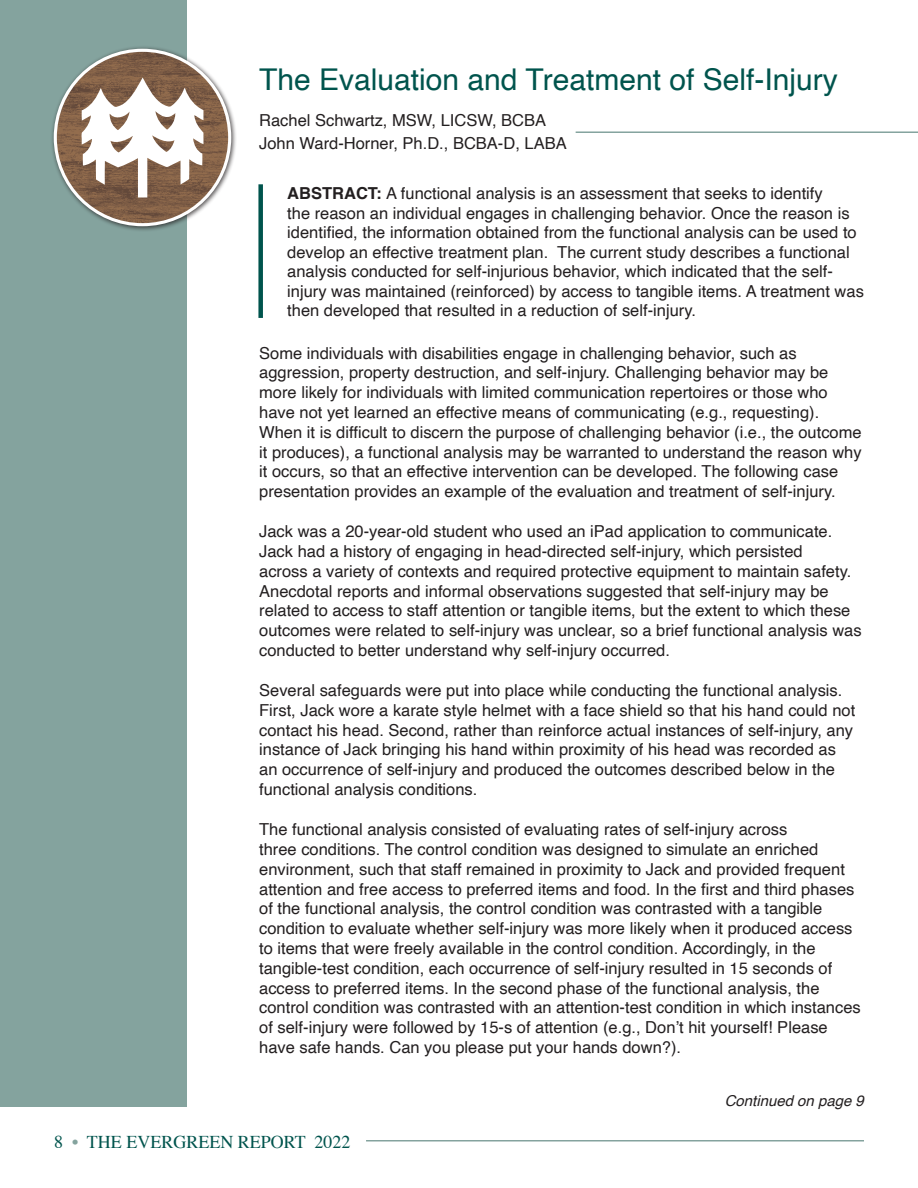
<style>
.page{position:relative;width:918px;height:1188px;background:#fff}
.page>*{position:absolute;margin:0;border:0;box-sizing:border-box;transform-origin:0 0}
.text{font:30px "Helvetica";color:#00544d}
.t1{font:18px "Times";color:#00544d}
.report_text{font:16.5px/19.8px "Helvetica";color:#231f20}
.text-2{font:16.5px/19.5px "Helvetica";color:#231f20}
.names_of_authors{font:16.5px/22.5px "Helvetica";color:#231f20}
.text-3{font:italic 15px "Helvetica";color:#231f20}
.s1{font-weight:700}
.s2{color:#84a39e}
</style>
<div class="page">
<hr style="left:366px;top:1140px;width:498px;height:2px;background:#84a39e">
<div style="left:0;top:0;width:187px;height:1107px;background:#84a39e"></div>
<div style="left:50px;top:45px;width:187px;height:187px;background:#231f20;opacity:.75"></div>
<img style="left:55px;top:50px;width:175px;height:175px;border-radius:87px">
<svg style="left:81px;top:77px;width:122px;height:121px;background:#bfafa3"></svg>
<hr style="left:576px;top:131px;width:342px;height:2px;background:#84a39e">
<div style="left:258px;top:184px;width:5px;height:134px;background:#00544d"></div>
<p class="text" style="left:259px;top:56px;width:580px">The Evaluation and Treatment of Self-Injury</p>
<p class="names_of_authors" style="left:259px;top:110px;width:309px">Rachel Schwartz, MSW, LICSW, BCBA<br>John Ward-Horner, Ph.D., BCBA-D, LABA</p>
<p class="text-2" style="left:287px;top:184px;width:578px"><span class="s1">ABSTRACT:</span> A functional analysis is an assessment that seeks to identify<br>the reason an individual engages in challenging behavior. Once the reason is identified, the information obtained from the functional analysis can be used to develop an effective treatment plan. The current study describes a functional analysis conducted for self-injurious behavior, which indicated that the self&shy;injury was maintained (reinforced) by access to tangible items. A treatment was then developed that resulted in a reduction of self-injury.</p>
<p class="report_text" style="left:259px;top:343px;width:604px">Some individuals with disabilities engage in challenging behavior, such as aggression, property destruction, and self-injury. Challenging behavior may be more likely for individuals with limited communication repertoires or those who have not yet learned an effective means of communicating (e.g., requesting).<br>When it is difficult to discern the purpose of challenging behavior (i.e., the outcome it produces), a functional analysis may be warranted to understand the reason why it occurs, so that an effective intervention can be developed. The following case presentation provides an example of the evaluation and treatment of self-injury.</p>
<p class="report_text" style="left:259px;top:522px;width:604px">Jack was a 20-year-old student who used an iPad application to communicate.<br>Jack had a history of engaging in head-directed self-injury, which persisted<br>across a variety of contexts and required protective equipment to maintain safety.<br>Anecdotal reports and informal observations suggested that self-injury may be related to access to staff attention or tangible items, but the extent to which these outcomes were related to self-injury was unclear, so a brief functional analysis was conducted to better understand why self-injury occurred.</p>
<p class="report_text" style="left:259px;top:681px;width:598px">Several safeguards were put into place while conducting the functional analysis.<br>First, Jack wore a karate style helmet with a face shield so that his hand could not contact his head. Second, rather than reinforce actual instances of self-injury, any instance of Jack bringing his hand within proximity of his head was recorded as an occurrence of self-injury and produced the outcomes described below in the functional analysis conditions.</p>
<p class="report_text" style="left:259px;top:820px;width:603px">The functional analysis consisted of evaluating rates of self-injury across<br>three conditions. The control condition was designed to simulate an enriched environment, such that staff remained in proximity to Jack and provided frequent attention and free access to preferred items and food. In the first and third phases of the functional analysis, the control condition was contrasted with a tangible condition to evaluate whether self-injury was more likely when it produced access to items that were freely available in the control condition. Accordingly, in the tangible-test condition, each occurrence of self-injury resulted in 15 seconds of access to preferred items. In the second phase of the functional analysis, the control condition was contrasted with an attention-test condition in which instances of self-injury were followed by 15-s of attention (e.g., Don’t hit yourself! Please have safe hands. Can you please put your hands down?).</p>
<p class="text-3" style="left:725px;top:1089px;width:141px">Continued on page 9</p>
<p class="t1" style="left:54px;top:1125px;width:298px">8 <span class="s2">•</span> THE EVERGREEN REPORT 2022</p>
</div>
